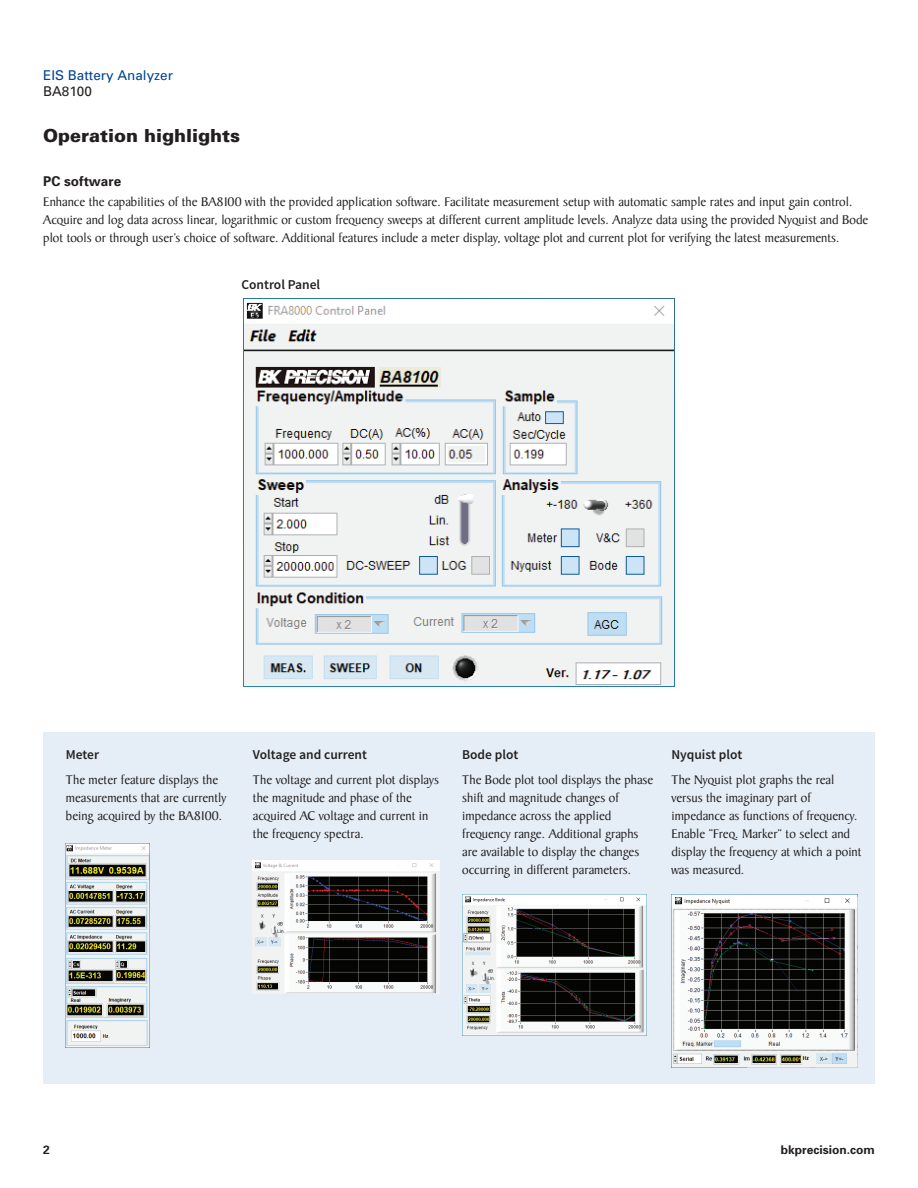
<style>
.page{position:relative;width:918px;height:1188px;background:#fff}
.page>*{position:absolute;margin:0;border:0;box-sizing:border-box;transform-origin:0 0}
.t1{font:900 18px "Univers";color:#231f20}
.t2{font:13.5px/18px "Baker Signet";color:#231f20}
.t3{font:600 13.5px "Source Sans Pro";color:#231f20}
.t4{font:13.5px "Univers";color:#02448d}
.t5{font:700 13.5px "Univers";color:#231f20}
.t6{font:13.5px "Univers";color:#231f20}
.t7{font:700 12px "Univers";color:#231f20}
</style>
<div class="page">
<img style="left:243px;top:298px;width:432px;height:389px">
<div style="left:43px;top:732px;width:832px;height:352px;background:#e5eef7"></div>
<img style="left:66px;top:844px;width:84px;height:204px">
<img style="left:253px;top:860px;width:187px;height:134px">
<img style="left:462px;top:895px;width:185px;height:141px">
<img style="left:671px;top:895px;width:187px;height:173px">
<p class="t4" style="left:43px;top:67px;width:131px">EIS Battery Analyzer</p>
<p class="t6" style="left:43px;top:83px;width:50px">BA8100</p>
<h1 class="t1" style="left:43px;top:124px;width:198px">Operation highlights</h1>
<p class="t5" style="left:43px;top:173px;width:80px">PC software</p>
<p class="t2" style="left:43px;top:193px;width:827px">Enhance the capabilities of the BA8100 with the provided application software. Facilitate measurement setup with automatic sample rates and input gain control.<br>Acquire and log data across linear, logarithmic or custom frequency sweeps at different current amplitude levels. Analyze data using the provided Nyquist and Bode plot tools or through user’s choice of software. Additional features include a meter display, voltage plot and current plot for verifying the latest measurements.</p>
<p class="t3" style="left:241px;top:276px;width:80px">Control Panel</p>
<p class="t3" style="left:66px;top:746px;width:35px">Meter</p>
<p class="t2" style="left:66px;top:772px;width:162px">The meter feature displays the measurements that are currently being acquired by the BA8100.</p>
<p class="t3" style="left:253px;top:746px;width:116px">Voltage and current</p>
<p class="t2" style="left:253px;top:772px;width:188px">The voltage and current plot displays the magnitude and phase of the acquired AC voltage and current in the frequency spectra.</p>
<p class="t3" style="left:462px;top:746px;width:58px">Bode plot</p>
<p class="t2" style="left:462px;top:772px;width:193px">The Bode plot tool displays the phase shift and magnitude changes of impedance across the applied frequency range. Additional graphs are available to display the changes occurring in different parameters.</p>
<p class="t3" style="left:671px;top:746px;width:73px">Nyquist plot</p>
<p class="t2" style="left:671px;top:772px;width:192px">The Nyquist plot graphs the real versus the imaginary part of impedance as functions of frequency.<br>Enable “Freq. Marker” to select and display the frequency at which a point was measured.</p>
<p class="t7" style="left:43px;top:1143px;width:8px">2</p>
<p class="t7" style="left:781px;top:1143px;width:96px">bkprecision.com</p>
</div>
